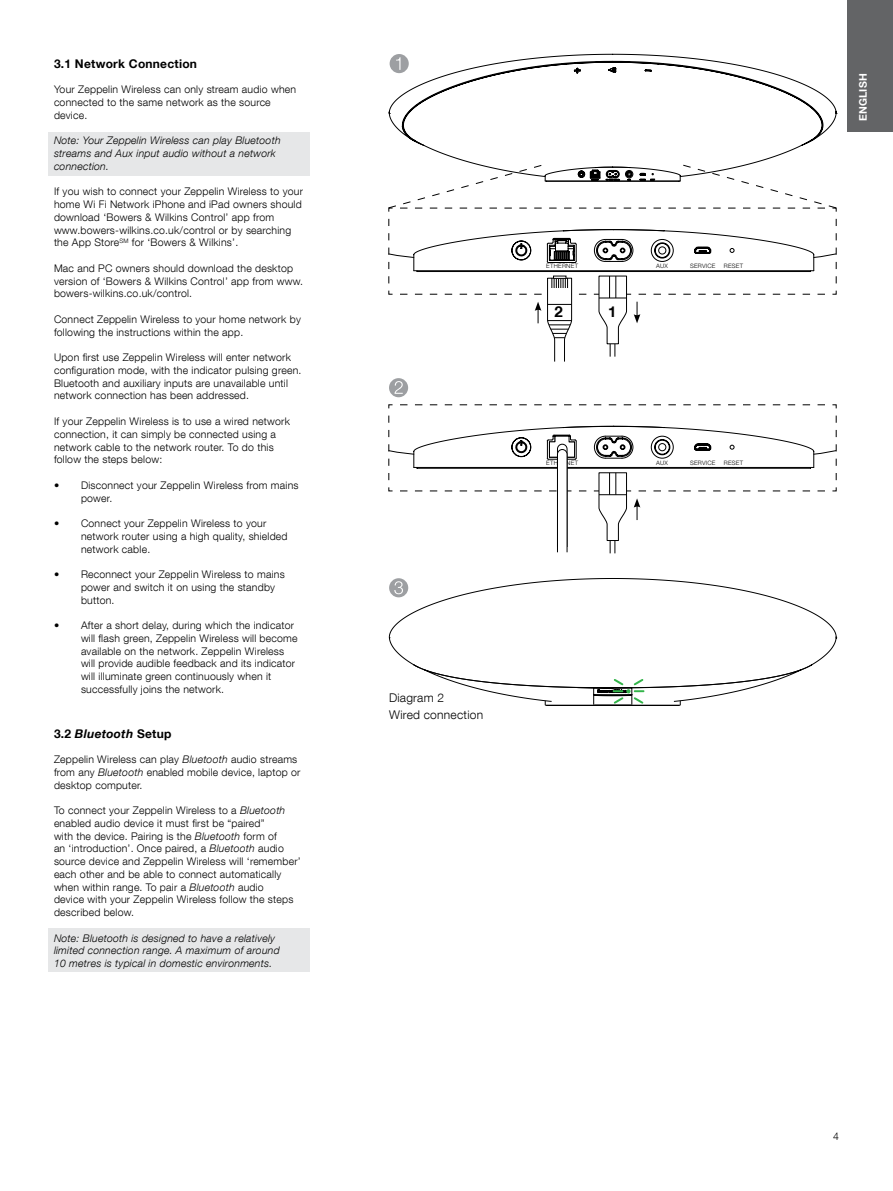
<style>
.page{position:relative;width:893px;height:1191px;background:#fff}
.page>*{position:absolute;margin:0;border:0;box-sizing:border-box;transform-origin:0 0}
.t1{font:700 15px "Helvetica Neue LT Com";color:#000}
.t2{font:300 12px/16.5px "Helvetica Neue LT Com";letter-spacing:.02em;color:#000}
.t3{font:700 12px "Helvetica Neue LT Com";letter-spacing:.02em;color:#000}
.t4{font:italic 700 12px "Helvetica Neue LT Com";letter-spacing:.02em;color:#000}
.t5{font:300 10.5px/12.8px "Helvetica Neue LT Com";letter-spacing:.02em;color:#000}
.t6{font:italic 300 10.5px/12.8px "Helvetica Neue LT Com";letter-spacing:.02em;color:#000}
.t7{font:700 10.5px "Helvetica Neue LT Com";letter-spacing:.02em;color:#fff}
.t8{font:300 6px "Helvetica Neue LT Com";letter-spacing:.04em;color:#000}
.s1{font-style:normal}
.s2{font-style:italic}
</style>
<div class="page">
<div style="left:48px;top:132px;width:261px;height:43px;background:#e6e7e8"></div>
<div style="left:48px;top:928px;width:261px;height:44px;background:#e6e7e8"></div>
<div style="left:847px;top:0;width:46px;height:132px;background:#636466"></div>
<svg style="left:389px;top:578px;width:448px;height:88px"></svg>
<div style="left:390px;top:54px;width:19px;height:19px;background:#9d9fa2;border-radius:50%"></div>
<svg style="left:388px;top:57px;width:449px;height:305px"></svg>
<div style="left:389px;top:378px;width:19px;height:19px;background:#9d9fa2;border-radius:50%"></div>
<svg style="left:394px;top:381px;width:9px;height:13px"></svg>
<div style="left:389px;top:578px;width:19px;height:19px;background:#9d9fa2;border-radius:50%"></div>
<svg style="left:394px;top:581px;width:9px;height:13px"></svg>
<svg style="left:414px;top:636px;width:423px;height:70px"></svg>
<svg style="left:388px;top:404px;width:449px;height:149px"></svg>
<p class="t3" style="left:54px;top:56px;width:145px">3.1 Network Connection</p>
<p class="t5" style="left:54px;top:83px;width:244px">Your Zeppelin Wireless can only stream audio when connected to the same network as the source device.</p>
<p class="t6" style="left:54px;top:134px;width:228px">Note: Your Zeppelin Wireless can play Bluetooth streams and Aux input audio without a network connection.</p>
<p class="t5" style="left:54px;top:185px;width:251px">If you wish to connect your Zeppelin Wireless to your home Wi Fi Network iPhone and iPad owners should download ‘Bowers &amp; Wilkins Control’ app from www.bowers-wilkins.co.uk/control or by searching the App Store<sup>SM</sup> for ‘Bowers &amp; Wilkins’.</p>
<p class="t5" style="left:54px;top:262px;width:251px">Mac and PC owners should download the desktop version of ‘Bowers &amp; Wilkins Control’ app from www. bowers-wilkins.co.uk/control.</p>
<p class="t5" style="left:54px;top:313px;width:248px">Connect Zeppelin Wireless to your home network by following the instructions within the app.</p>
<p class="t5" style="left:54px;top:351px;width:249px">Upon first use Zeppelin Wireless will enter network configuration mode, with the indicator pulsing green.<br>Bluetooth and auxiliary inputs are unavailable until network connection has been addressed.</p>
<p class="t5" style="left:54px;top:415px;width:237px">If your Zeppelin Wireless is to use a wired network connection, it can simply be connected using a network cable to the network router. To do this follow the steps below:</p>
<p class="t5" style="left:81px;top:478px;width:219px;text-indent:-27px">• Disconnect your Zeppelin Wireless from mains power.</p>
<p class="t5" style="left:81px;top:517px;width:208px;text-indent:-27px">• Connect your Zeppelin Wireless to your network router using a high quality, shielded network cable.</p>
<p class="t5" style="left:81px;top:568px;width:205px;text-indent:-27px">• Reconnect your Zeppelin Wireless to mains power and switch it on using the standby button.</p>
<p class="t5" style="left:81px;top:619px;width:218px;text-indent:-27px">• After a short delay, during which the indicator will flash green, Zeppelin Wireless will become available on the network. Zeppelin Wireless will provide audible feedback and its indicator will illuminate green continuously when it successfully joins the network.</p>
<p class="t4" style="left:54px;top:725px;width:119px"><span class="s1">3.2</span> Bluetooth <span class="s1">Setup</span></p>
<p class="t5" style="left:54px;top:752px;width:248px">Zeppelin Wireless can play <span class="s2">Bluetooth</span> audio streams from any <span class="s2">Bluetooth</span> enabled mobile device, laptop or desktop computer.</p>
<p class="t5" style="left:54px;top:803px;width:248px">To connect your Zeppelin Wireless to a <span class="s2">Bluetooth </span>enabled audio device it must first be “paired”<br>with the device. Pairing is the <span class="s2">Bluetooth</span> form of<br>an ‘introduction’. Once paired, a <span class="s2">Bluetooth</span> audio source device and Zeppelin Wireless will ‘remember’ each other and be able to connect automatically when within range. To pair a <span class="s2">Bluetooth</span> audio<br>device with your Zeppelin Wireless follow the steps described below.</p>
<p class="t6" style="left:54px;top:931px;width:227px">Note: Bluetooth is designed to have a relatively limited connection range. A maximum of around<br>10 metres is typical in domestic environments.</p>
<p class="t8" style="left:546px;top:263px;width:33px">ETHERNET</p>
<p class="t8" style="left:656px;top:263px;width:13px">AUX</p>
<p class="t8" style="left:690px;top:263px;width:27px">SERVICE</p>
<p class="t8" style="left:724px;top:263px;width:21px">RESET</p>
<h1 class="t1" style="left:554px;top:302px;width:10px">2</h1>
<h1 class="t1" style="left:608px;top:302px;width:10px">1</h1>
<p class="t8" style="left:546px;top:459px;width:33px">ETHERNET</p>
<p class="t8" style="left:656px;top:459px;width:13px">AUX</p>
<p class="t8" style="left:690px;top:459px;width:27px">SERVICE</p>
<p class="t8" style="left:724px;top:459px;width:21px">RESET</p>
<p class="t2" style="left:389px;top:689px;width:96px">Diagram 2<br>Wired connection</p>
<p class="t7" style="left:856px;top:121px;width:49px;rotate:-90deg">ENGLISH</p>
<p class="t5" style="left:833px;top:1130px;width:7px">4</p>
</div>
